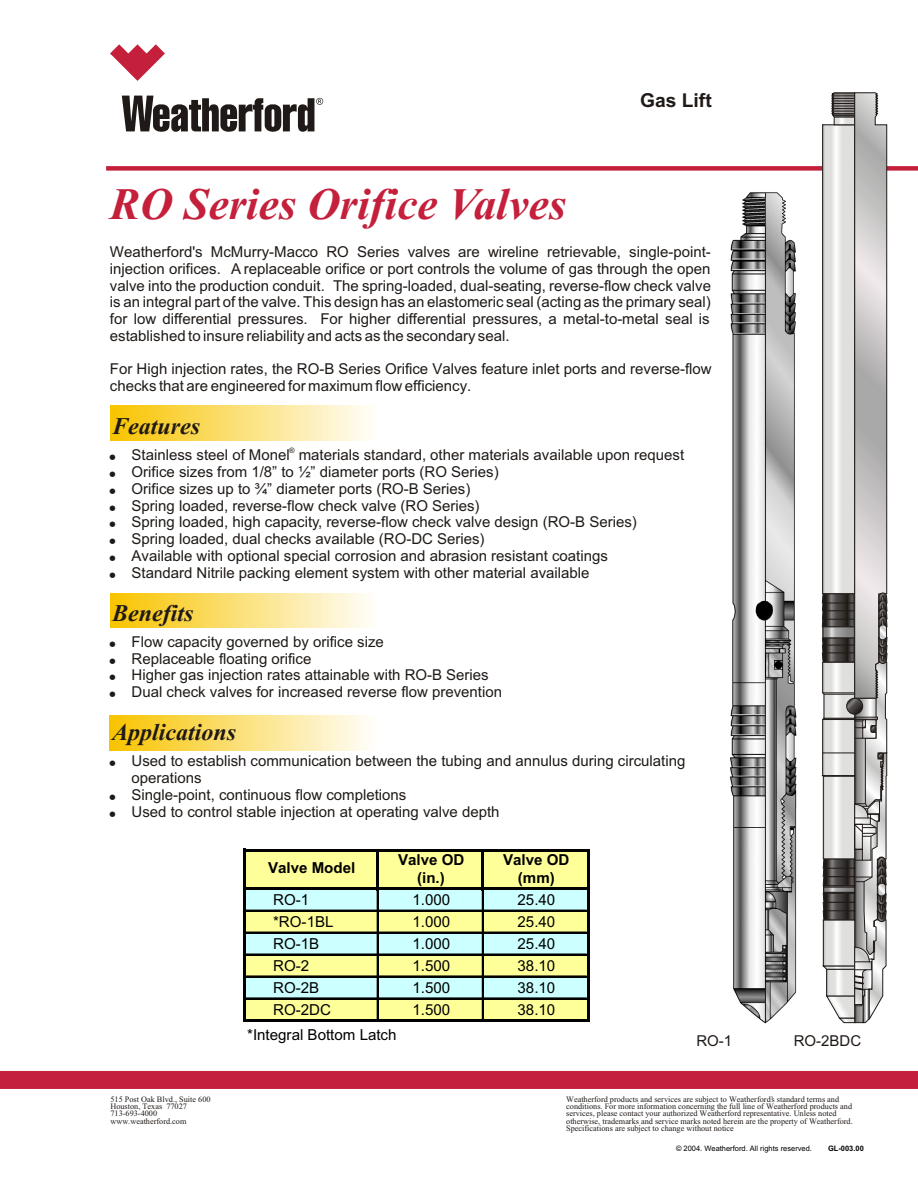
<style>
.page{position:relative;width:918px;height:1188px;background:#fff}
.page>*{position:absolute;margin:0;border:0;box-sizing:border-box;transform-origin:0 0}
.t1{font:italic 700 45px "Times New Roman";color:#c41f3b}
.t2{font:italic 700 24px "Times New Roman";color:#1f1a17}
.t3{font:700 19.2px "Arial";color:#1f1a17}
.t4{font:15.15px "Arial";color:#000}
.t5{font:700 15.15px "Arial";color:#000}
.t6{font:15px/16.8px "Arial";color:#1f1a17}
.t7{font:8.25px/7.4px "Times New Roman";color:#1f1a17}
.t8{font:7.5px "Arial";color:#000}
.t9{font:700 7.5px "Arial";color:#000}
.t10{font:7.5px "Arial";color:#1f1a17}
</style>
<div class="page">
<div style="left:0;top:1071px;width:918px;height:18px;background:#c41f3b"></div>
<div style="left:106px;top:166px;width:812px;height:5px;background:#c41f3b"></div>
<div style="left:110px;top:406px;width:268px;height:34px;background:linear-gradient(to right,#f8c400,#fffefc)"></div>
<div style="left:110px;top:593px;width:268px;height:35px;background:linear-gradient(to right,#f8c400,#fffefc)"></div>
<div style="left:110px;top:716px;width:267px;height:34px;background:linear-gradient(to right,#f8c400,#fffefc)"></div>
<img style="left:730px;top:192px;width:67px;height:832px">
<svg style="left:822px;top:93px;width:65px;height:930px;background:#bbb9b9"></svg>
<svg style="left:110px;top:44px;width:55px;height:37px"></svg>
<svg style="left:122px;top:96px;width:201px;height:36px"></svg>
<div style="left:244px;top:850px;width:344px;height:39px;background:#ff9"></div>
<div style="left:244px;top:889px;width:344px;height:22px;background:#cff"></div>
<div style="left:244px;top:911px;width:344px;height:22px;background:#ff9"></div>
<div style="left:244px;top:933px;width:344px;height:22px;background:#cff"></div>
<div style="left:244px;top:955px;width:344px;height:22px;background:#ff9"></div>
<div style="left:244px;top:977px;width:344px;height:22px;background:#cff"></div>
<div style="left:244px;top:999px;width:344px;height:22px;background:#ff9"></div>
<hr style="left:376px;top:852px;width:3px;height:38px;background:#000">
<hr style="left:482px;top:852px;width:2px;height:38px;background:#000">
<hr style="left:243px;top:849px;width:3px;height:173px;background:#000">
<hr style="left:377px;top:890px;width:2px;height:129px;background:#000">
<hr style="left:482px;top:890px;width:2px;height:129px;background:#000">
<hr style="left:587px;top:852px;width:3px;height:170px;background:#000">
<hr style="left:246px;top:849px;width:344px;height:3px;background:#000">
<hr style="left:246px;top:887px;width:344px;height:3px;background:#000">
<hr style="left:246px;top:910px;width:341px;height:2px;background:#000">
<hr style="left:246px;top:932px;width:341px;height:1px;background:#000">
<hr style="left:246px;top:954px;width:341px;height:1px;background:#000">
<hr style="left:246px;top:976px;width:341px;height:1px;background:#000">
<hr style="left:246px;top:998px;width:341px;height:1px;background:#000">
<hr style="left:246px;top:1019px;width:344px;height:3px;background:#000">
<p class="t3" style="left:640px;top:93px;width:73px">Gas Lift</p>
<h1 class="t1" style="left:110px;top:189px;width:458px">RO Series Orifice Valves</h1>
<p class="t6" style="left:110px;top:245px;width:603px;text-align:justify">Weatherford's McMurry-Macco RO Series valves are wireline retrievable, single-point&shy;injection orifices. A replaceable orifice or port controls the volume of gas through the open valve into the production conduit. The spring-loaded, dual-seating, reverse-flow check valve is an integral part of the valve. This design has an elastomeric seal (acting as the primary seal) for low differential pressures. For higher differential pressures, a metal-to-metal seal is established to insure reliability and acts as the secondary seal.</p>
<p class="t6" style="left:110px;top:362px;width:603px">For High injection rates, the RO-B Series Orifice Valves feature inlet ports and reverse-flow checks that are engineered for maximum flow efficiency.</p>
<h2 class="t2" style="left:112px;top:418px;width:89px">Features</h2>
<p class="t10" style="left:289px;top:447px;width:7px">®</p>
<p class="t6" style="left:132px;top:448px;width:554px">Stainless steel of Monel materials standard, other materials available upon request Orifice sizes from 1/8” to ½” diameter ports (RO Series)<br>Orifice sizes up to ¾” diameter ports (RO-B Series)<br>Spring loaded, reverse-flow check valve (RO Series)<br>Spring loaded, high capacity, reverse-flow check valve design (RO-B Series)<br>Spring loaded, dual checks available (RO-DC Series)<br>Available with optional special corrosion and abrasion resistant coatings<br>Standard Nitrile packing element system with other material available</p>
<h2 class="t2" style="left:112px;top:604px;width:83px">Benefits</h2>
<p class="t6" style="left:132px;top:634px;width:372px">Flow capacity governed by orifice size<br>Replaceable floating orifice<br>Higher gas injection rates attainable with RO-B Series Dual check valves for increased reverse flow prevention</p>
<h2 class="t2" style="left:112px;top:724px;width:125px">Applications</h2>
<p class="t6" style="left:132px;top:754px;width:555px">Used to establish communication between the tubing and annulus during circulating operations<br>Single-point, continuous flow completions<br>Used to control stable injection at operating valve depth</p>
<p class="t7" style="left:110px;top:1096px;width:102px">515 Post Oak Blvd., Suite 600<br>Houston, Texas 77027<br>713-693-4000 www.weatherford.com</p>
<p class="t5" style="left:268px;top:862px;width:89px">Valve Model</p>
<p class="t5" style="left:398px;top:854px;width:68px">Valve OD</p>
<p class="t5" style="left:503px;top:854px;width:68px">Valve OD</p>
<p class="t5" style="left:417px;top:872px;width:29px">(in.)</p>
<p class="t5" style="left:518px;top:872px;width:38px">(mm)</p>
<p class="t4" style="left:273px;top:894px;width:38px">RO-1</p>
<p class="t4" style="left:412px;top:894px;width:39px">1.000</p>
<p class="t4" style="left:518px;top:894px;width:39px">25.40</p>
<p class="t4" style="left:273px;top:916px;width:62px">*RO-1BL</p>
<p class="t4" style="left:412px;top:916px;width:39px">1.000</p>
<p class="t4" style="left:518px;top:916px;width:39px">25.40</p>
<p class="t4" style="left:273px;top:938px;width:48px">RO-1B</p>
<p class="t4" style="left:412px;top:938px;width:39px">1.000</p>
<p class="t4" style="left:518px;top:938px;width:39px">25.40</p>
<p class="t4" style="left:273px;top:960px;width:38px">RO-2</p>
<p class="t4" style="left:412px;top:960px;width:39px">1.500</p>
<p class="t4" style="left:518px;top:960px;width:39px">38.10</p>
<p class="t4" style="left:273px;top:982px;width:48px">RO-2B</p>
<p class="t4" style="left:412px;top:982px;width:39px">1.500</p>
<p class="t4" style="left:518px;top:982px;width:39px">38.10</p>
<p class="t4" style="left:273px;top:1004px;width:59px">RO-2DC</p>
<p class="t4" style="left:412px;top:1004px;width:39px">1.500</p>
<p class="t4" style="left:518px;top:1004px;width:39px">38.10</p>
<p class="t4" style="left:247px;top:1029px;width:151px">*Integral Bottom Latch</p>
<p class="t6" style="left:697px;top:1034px;width:37px">RO-1</p>
<p class="t6" style="left:794px;top:1034px;width:69px">RO-2BDC</p>
<p class="t7" style="left:566px;top:1096px;width:288px">Weatherford products and services are subject to Weatherford’s standard terms and conditions. For more information concerning the full line of Weatherford products and services, please contact your authorized Weatherford representative. Unless noted otherwise, trademarks and service marks noted herein are the property of Weatherford.<br>Specifications are subject to change without notice</p>
<p class="t8" style="left:676px;top:1146px;width:137px">© 2004. Weatherford. All rights reserved.</p>
<p class="t9" style="left:828px;top:1146px;width:37px">GL-003.00</p>
</div>
